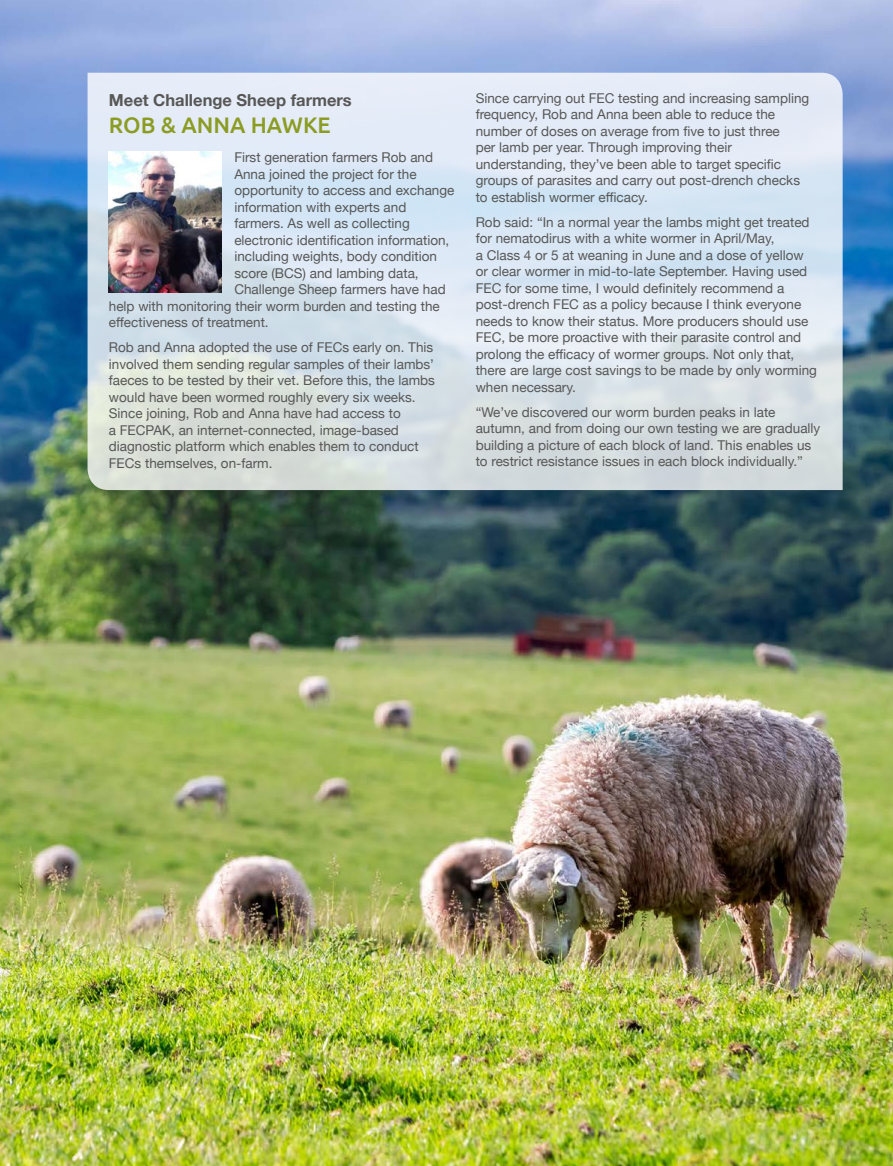
<style>
.page{position:relative;width:893px;height:1166px;background:#fff}
.page>*{position:absolute;margin:0;border:0;box-sizing:border-box;transform-origin:0 0}
.PULLOUT_HEADING_CAPS{font:500 22.5px "Ubuntu";color:#8b9c22}
.ARTICLE_HEADING_1{font:700 16.5px "Helvetica Neue";color:#575756}
.MAIN_BODY{font:13.5px/16.5px "Helvetica Neue";color:#575756}
</style>
<div class="page">
<img style="left:0;top:0;width:893px;height:1165px">
<svg style="left:88px;top:73px;width:755px;height:417px;background:#dae4ec"></svg>
<img style="left:108px;top:151px;width:114px;height:141px">
<p class="ARTICLE_HEADING_1" style="left:109px;top:87px;width:244px">Meet Challenge Sheep farmers</p>
<p class="PULLOUT_HEADING_CAPS" style="left:109px;top:110px;width:223px">ROB &amp; ANNA HAWKE</p>
<p class="MAIN_BODY" style="left:234px;top:150px;width:200px">First generation farmers Rob and</p>
<p class="MAIN_BODY" style="left:234px;top:166px;width:184px">Anna joined the project for the</p>
<p class="MAIN_BODY" style="left:234px;top:183px;width:222px">opportunity to access and exchange</p>
<p class="MAIN_BODY" style="left:234px;top:199px;width:174px">information with experts and</p>
<p class="MAIN_BODY" style="left:234px;top:216px;width:177px">farmers. As well as collecting</p>
<p class="MAIN_BODY" style="left:234px;top:232px;width:217px">electronic identification information,</p>
<p class="MAIN_BODY" style="left:234px;top:249px;width:204px">including weights, body condition</p>
<p class="MAIN_BODY" style="left:234px;top:265px;width:186px">score (BCS) and lambing data,</p>
<p class="MAIN_BODY" style="left:234px;top:282px;width:213px">Challenge Sheep farmers have had</p>
<p class="MAIN_BODY" style="left:109px;top:298px;width:332px">help with monitoring their worm burden and testing the</p>
<p class="MAIN_BODY" style="left:109px;top:315px;width:161px">effectiveness of treatment.</p>
<p class="MAIN_BODY" style="left:109px;top:340px;width:328px">Rob and Anna adopted the use of FECs early on. This involved them sending regular samples of their lambs’ faeces to be tested by their vet. Before this, the lambs would have been wormed roughly every six weeks.<br>Since joining, Rob and Anna have had access to<br>a FECPAK, an internet-connected, image-based diagnostic platform which enables them to conduct FECs themselves, on-farm.</p>
<p class="MAIN_BODY" style="left:476px;top:90px;width:335px">Since carrying out FEC testing and increasing sampling frequency, Rob and Anna been able to reduce the number of doses on average from five to just three<br>per lamb per year. Through improving their understanding, they’ve been able to target specific groups of parasites and carry out post-drench checks to establish wormer efficacy.</p>
<p class="MAIN_BODY" style="left:476px;top:214px;width:343px">Rob said: “In a normal year the lambs might get treated for nematodirus with a white wormer in April/May,<br>a Class 4 or 5 at weaning in June and a dose of yellow or clear wormer in mid-to-late September. Having used FEC for some time, I would definitely recommend a post-drench FEC as a policy because I think everyone needs to know their status. More producers should use FEC, be more proactive with their parasite control and prolong the efficacy of wormer groups. Not only that, there are large cost savings to be made by only worming when necessary.</p>
<p class="MAIN_BODY" style="left:476px;top:404px;width:346px">“We’ve discovered our worm burden peaks in late autumn, and from doing our own testing we are gradually building a picture of each block of land. This enables us to restrict resistance issues in each block individually.”</p>
</div>
